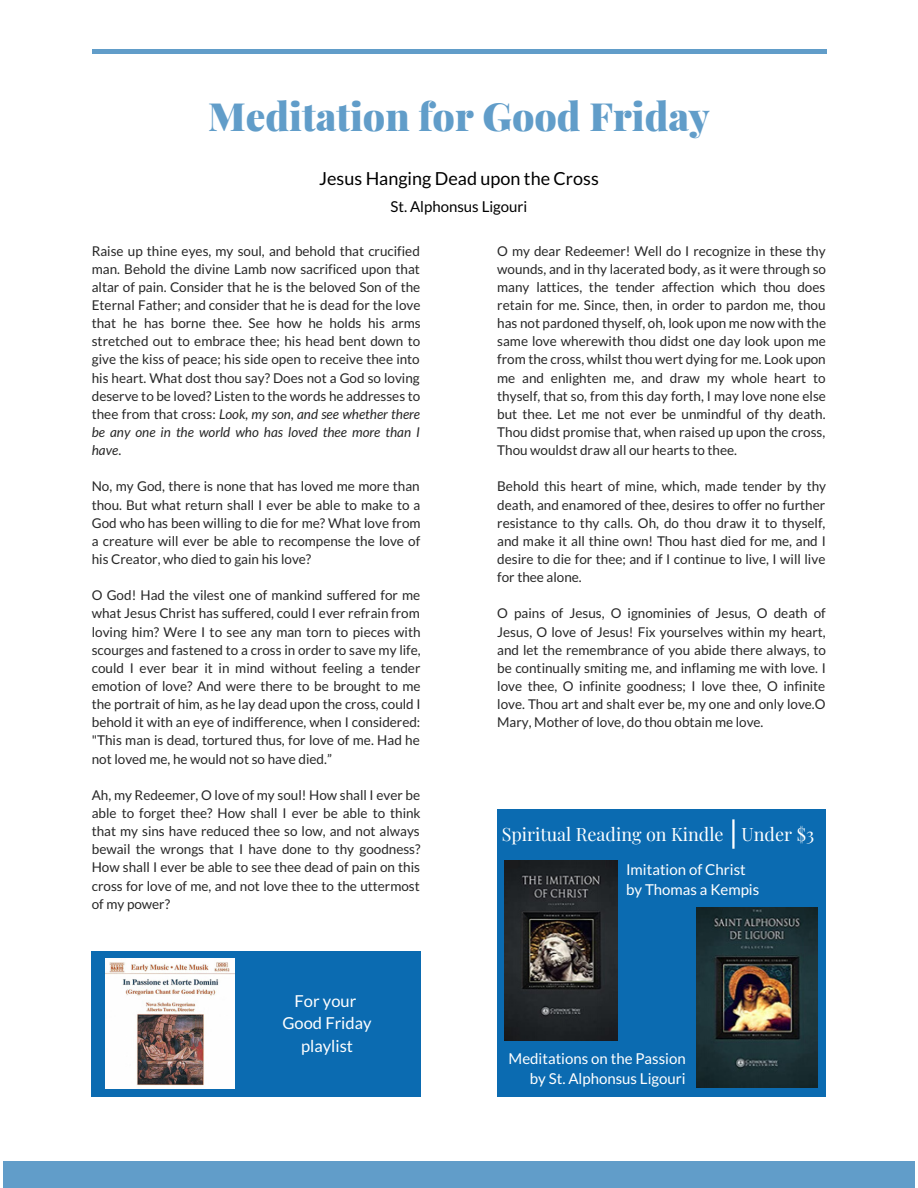
<style>
.page{position:relative;width:918px;height:1188px;background:#fff}
.page>*{position:absolute;margin:0;border:0;box-sizing:border-box;transform-origin:0 0}
.t1{font:900 39px "Playfair Display";color:#619dc9}
.t2{font:18px "Playfair Display";color:#fff}
.t3{font:18px "Lato";color:#000}
.t4{font:16.5px/22.5px "Lato";color:#fff;text-align:center}
.t5{font:15px/20.2px "Lato";color:#fff;text-align:right}
.t6{font:15px "Lato";color:#000}
.t7{font:13.5px/18.1px "Lato";color:#272727;text-align:justify}
.s1{font-style:italic}
</style>
<div class="page">
<div style="left:3px;top:1161px;width:912px;height:27px;background:#619dc9"></div>
<hr style="left:92px;top:50px;width:734px;height:4px;background:#619dc9">
<div style="left:497px;top:810px;width:329px;height:287px;background:#0b6bb1"></div>
<svg style="left:732px;top:819px;width:3px;height:30px"></svg>
<img style="left:504px;top:861px;width:114px;height:180px">
<div style="left:92px;top:951px;width:329px;height:145px;background:#0b6bb1"></div>
<img style="left:106px;top:959px;width:129px;height:129px">
<img style="left:696px;top:908px;width:122px;height:180px">
<h1 class="t1" style="left:208px;top:88px;width:503px">Meditation for Good Friday</h1>
<h2 class="t3" style="left:319px;top:167px;width:281px">Jesus Hanging Dead upon the Cross</h2>
<p class="t6" style="left:391px;top:197px;width:138px">St. Alphonsus Ligouri</p>
<p class="t7" style="left:92px;top:241px;width:330px">Raise up thine eyes, my soul, and behold that crucified man. Behold the divine Lamb now sacrificed upon that altar of pain. Consider that he is the beloved Son of the Eternal Father; and consider that he is dead for the love that he has borne thee. See how he holds his arms stretched out to embrace thee; his head bent down to give the kiss of peace; his side open to receive thee into his heart. What dost thou say? Does not a God so loving deserve to be loved? Listen to the words he addresses to thee from that cross: <span class="s1">Look, my son, and see whether there be any one in the world who has loved thee more than I have</span>.</p>
<p class="t7" style="left:92px;top:477px;width:330px">No, my God, there is none that has loved me more than thou. But what return shall I ever be able to make to a God who has been willing to die for me? What love from a creature will ever be able to recompense the love of his Creator, who died to gain his love?</p>
<p class="t7" style="left:92px;top:586px;width:330px">O God! Had the vilest one of mankind suffered for me what Jesus Christ has suffered, could I ever refrain from loving him? Were I to see any man torn to pieces with scourges and fastened to a cross in order to save my life, could I ever bear it in mind without feeling a tender emotion of love? And were there to be brought to me the portrait of him, as he lay dead upon the cross, could I behold it with an eye of indifference, when I considered: "This man is dead, tortured thus, for love of me. Had he not loved me, he would not so have died.”</p>
<p class="t7" style="left:92px;top:786px;width:330px">Ah, my Redeemer, O love of my soul! How shall I ever be able to forget thee? How shall I ever be able to think that my sins have reduced thee so low, and not always bewail the wrongs that I have done to thy goodness?<br>How shall I ever be able to see thee dead of pain on this cross for love of me, and not love thee to the uttermost of my power?</p>
<p class="t4" style="left:283px;top:989px;width:91px">For your<br>Good Friday playlist</p>
<p class="t7" style="left:497px;top:241px;width:330px">O my dear Redeemer! Well do I recognize in these thy wounds, and in thy lacerated body, as it were through so many lattices, the tender affection which thou does retain for me. Since, then, in order to pardon me, thou has not pardoned thyself, oh, look upon me now with the same love wherewith thou didst one day look upon me from the cross, whilst thou wert dying for me. Look upon me and enlighten me, and draw my whole heart to thyself, that so, from this day forth, I may love none else but thee. Let me not ever be unmindful of thy death.<br>Thou didst promise that, when raised up upon the cross, Thou wouldst draw all our hearts to thee.</p>
<p class="t7" style="left:497px;top:477px;width:330px">Behold this heart of mine, which, made tender by thy death, and enamored of thee, desires to offer no further resistance to thy calls. Oh, do thou draw it to thyself, and make it all thine own! Thou hast died for me, and I desire to die for thee; and if I continue to live, I will live for thee alone.</p>
<p class="t7" style="left:497px;top:604px;width:330px">O pains of Jesus, O ignominies of Jesus, O death of Jesus, O love of Jesus! Fix yourselves within my heart, and let the remembrance of you abide there always, to be continually smiting me, and inflaming me with love. I love thee, O infinite goodness; I love thee, O infinite love. Thou art and shalt ever be, my one and only love.O Mary, Mother of love, do thou obtain me love.</p>
<h2 class="t2" style="left:502px;top:821px;width:314px">Spiritual Reading on Kindle Under $3</h2>
<p class="t5" style="left:626px;top:859px;width:135px;text-align:left">Imitation of Christ by Thomas a Kempis</p>
<p class="t5" style="left:509px;top:1048px;width:179px">Meditations on the Passion by St. Alphonsus Ligouri</p>
</div>
